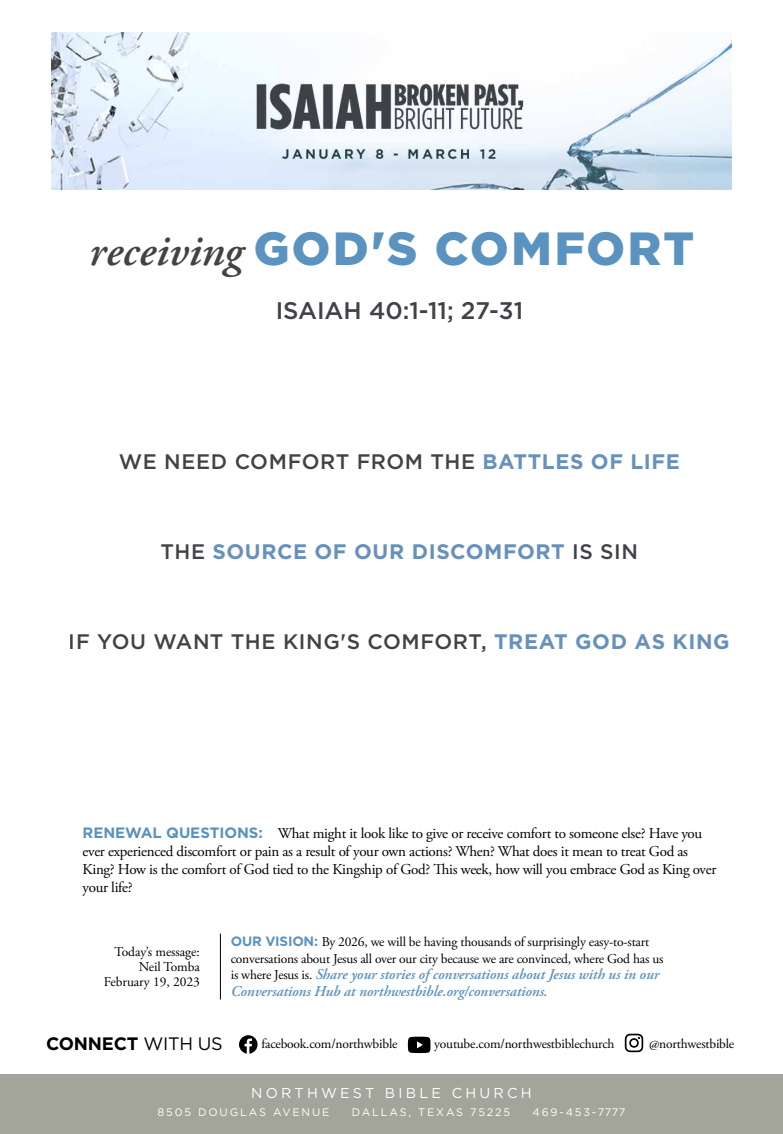
<style>
.page{position:relative;width:783px;height:1134px;background:#fff}
.page>*{position:absolute;margin:0;border:0;box-sizing:border-box;transform-origin:0 0}
.t1{font:900 46.5px "Gotham";letter-spacing:.05em;color:#5b93c0}
.t2{font:500 24px "Gotham";color:#404247}
.t3{font:500 21px "Gotham";letter-spacing:.03em;color:#404247}
.t4{font:700 21px "Gotham";letter-spacing:.025em;color:#6791bc}
.t5{font:700 18px "Gotham";letter-spacing:-.01em;color:#000}
.t6{font:15px/18px "Adobe Garamond Pro";letter-spacing:-.02em;color:#000}
.t7{font:italic 600 15px/16.5px "Adobe Garamond Pro";letter-spacing:-.005em;color:#5a92bf}
.t8{font:14.25px "Gotham";letter-spacing:.225em;color:#fff}
.t9{font:13.5px/15px "Adobe Garamond Pro";letter-spacing:-.015em;color:#000;text-align:right}
.t10{font:10.95px "Gotham";letter-spacing:.17em;color:#fff}
.s1{font-family:"Adobe Garamond Pro";font-weight:600;font-style:italic;font-size:45px;color:#414347}
.s2{font-weight:700;color:#6791bc}
.s3{font-weight:500;color:#404247}
.s4{font-family:"Gotham";font-weight:700;color:#5a92bf}
.s5{font-weight:400;font-style:normal;font-size:13.5px;color:#000}
.s6{font-weight:400}
</style>
<div class="page">
<hr style="left:220px;top:934px;width:1px;height:65px;background:#000">
<svg style="left:408px;top:1037px;width:23px;height:16px"></svg>
<svg style="left:625px;top:1034px;width:18px;height:18px"></svg>
<svg style="left:239px;top:1035px;width:19px;height:19px"></svg>
<div style="left:0;top:1074px;width:783px;height:60px;background:#a3a59a"></div>
<img style="left:51px;top:32px;width:681px;height:157px">
<h1 class="t1" style="left:89px;top:222px;width:607px"><span class="s1">receiving</span> GOD'S COMFORT</h1>
<h2 class="t2" style="left:275px;top:295px;width:249px">ISAIAH 40:1-11; 27-31</h2>
<h3 class="t3" style="left:119px;top:448px;width:563px">WE NEED COMFORT FROM THE <span class="s2">BATTLES OF LIFE</span></h3>
<h3 class="t4" style="left:160px;top:540px;width:479px"><span class="s3">THE</span> SOURCE OF OUR DISCOMFORT <span class="s3">IS SIN</span></h3>
<h3 class="t3" style="left:69px;top:628px;width:662px">IF YOU WANT THE KING'S COMFORT, <span class="s2">TREAT GOD AS KING</span></h3>
<p class="t6" style="left:83px;top:825px;width:635px"><span class="s4">RENEWAL QUESTIONS:</span> What might it look like to give or receive comfort to someone else? Have you ever experienced discomfort or pain as a result of your own actions? When? What does it mean to treat God as King? How is the comfort of God tied to the Kingship of God? This week, how will you embrace God as King over your life?</p>
<p class="t9" style="left:104px;top:945px;width:98px">Today’s message:<br>Neil Tomba<br>February 19, 2023</p>
<p class="t9" style="left:231px;top:934px;width:434px;line-height:16.5px;text-align:left"><span class="s4">OUR VISION:</span> By 2026, we will be having thousands of surprisingly easy-to-start conversations about Jesus all over our city because we are convinced, where God has us</p>
<p class="t7" style="left:231px;top:966px;width:430px"><span class="s5">is where Jesus is.</span> Share your stories of conversations about Jesus with us in our<br>Conversations Hub at northwestbible.org/conversations.</p>
<p class="t5" style="left:46px;top:1033px;width:178px">CONNECT <span class="s6">WITH US</span></p>
<p class="t9" style="left:261px;top:1037px;width:138px">facebook.com/northwbible</p>
<p class="t9" style="left:434px;top:1037px;width:182px">youtube.com/northwestbiblechurch</p>
<p class="t9" style="left:649px;top:1037px;width:87px">@northwestbible</p>
<p class="t8" style="left:251px;top:1086px;width:282px">NORTHWEST BIBLE CHURCH</p>
<p class="t10" style="left:158px;top:1106px;width:173px">8505 DOUGLAS AVENUE</p>
<p class="t10" style="left:352px;top:1106px;width:160px">DALLAS, TEXAS 75225</p>
<p class="t10" style="left:533px;top:1106px;width:94px">469-453-7777</p>
</div>
